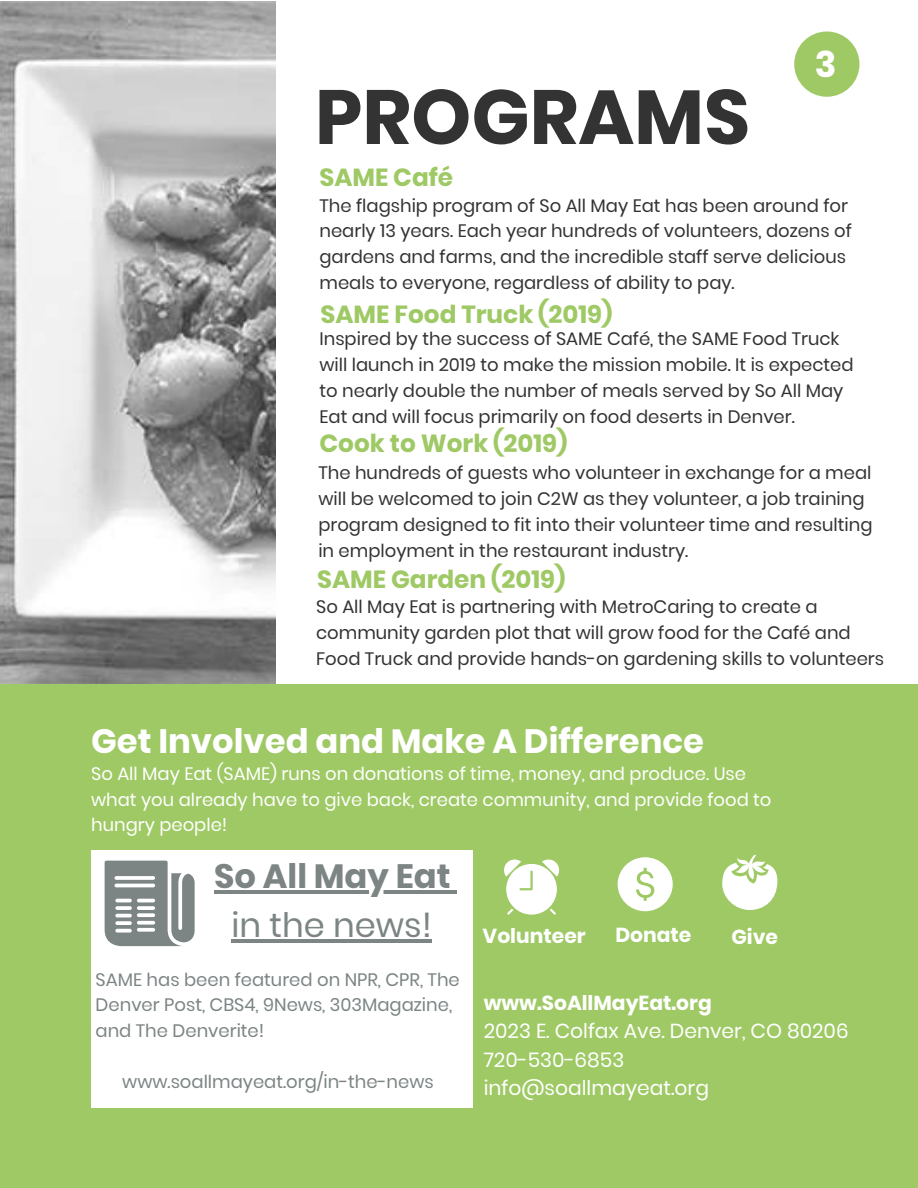
<style>
.page{position:relative;width:918px;height:1188px;background:#fff}
.page>*{position:absolute;margin:0;border:0;box-sizing:border-box;transform-origin:0 0}
.t1{font:700 76.5px "Poppins";color:#333}
.t2{font:700 36px "Poppins";color:#fff}
.t3{font:700 33.75px "Poppins";color:#fff}
.t4{font:700 33.75px "Poppins";color:#7c8484}
.t5{font:33.75px "Poppins";color:#7c8484}
.t6{font:700 24.75px "Poppins";color:#9ec964}
.t7{font:20.25px/28.2px "Poppins";color:#fff}
.t8{font:700 20.25px "Poppins";color:#fff}
.t9{font:18px/25.8px "Poppins";color:#333}
.t10{font:18px/25.8px "Poppins";color:#fff}
.t11{font:18px/25.8px "Poppins";color:#7c8484}
</style>
<div class="page">
<img style="left:0;top:1px;width:276px;height:683px">
<div style="left:0;top:684px;width:918px;height:504px;background:#9ec964"></div>
<div style="left:794px;top:31px;width:66px;height:66px;background:#9ec964;border-radius:50%"></div>
<svg style="left:504px;top:860px;width:55px;height:55px"></svg>
<div style="left:91px;top:850px;width:382px;height:258px;background:#fff"></div>
<svg style="left:618px;top:857px;width:55px;height:54px"></svg>
<svg style="left:722px;top:855px;width:55px;height:55px"></svg>
<hr style="left:214px;top:890px;width:237px;height:3px;background:#7c8484">
<svg style="left:451px;top:890px;width:6px;height:3px"></svg>
<hr style="left:231px;top:939px;width:201px;height:4px;background:#7c8484">
<svg style="left:105px;top:861px;width:90px;height:85px"></svg>
<h1 class="t1" style="left:315px;top:73px;width:437px">PROGRAMS</h1>
<h3 class="t6" style="left:320px;top:163px;width:135px">SAME Café</h3>
<h2 class="t2" style="left:815px;top:43px;width:23px">3</h2>
<p class="t9" style="left:320px;top:192px;width:534px">The flagship program of So All May Eat has been around for nearly 13 years. Each year hundreds of volunteers, dozens of gardens and farms, and the incredible staff serve delicious meals to everyone, regardless of ability to pay.</p>
<h3 class="t6" style="left:321px;top:300px;width:293px">SAME Food Truck (2019)</h3>
<p class="t9" style="left:320px;top:326px;width:536px">Inspired by the success of SAME Café, the SAME Food Truck will launch in 2019 to make the mission mobile. It is expected to nearly double the number of meals served by So All May Eat and will focus primarily on food deserts in Denver.</p>
<h3 class="t6" style="left:320px;top:429px;width:249px">Cook to Work (2019)</h3>
<p class="t9" style="left:318px;top:460px;width:556px">The hundreds of guests who volunteer in exchange for a meal will be welcomed to join C2W as they volunteer, a job training program designed to fit into their volunteer time and resulting in employment in the restaurant industry.</p>
<h3 class="t6" style="left:317px;top:565px;width:250px">SAME Garden (2019)</h3>
<p class="t9" style="left:316px;top:594px;width:570px">So All May Eat is partnering with MetroCaring to create a community garden plot that will grow food for the Café and<br>Food Truck and provide hands-on gardening skills to volunteers</p>
<h3 class="t3" style="left:91px;top:721px;width:615px">Get Involved and Make A Difference</h3>
<p class="t10" style="left:91px;top:761px;width:682px">So All May Eat (SAME) runs on donations of time, money, and produce. Use what you already have to give back, create community, and provide food to hungry people!</p>
<h3 class="t4" style="left:214px;top:856px;width:238px">So All May Eat</h3>
<h3 class="t5" style="left:231px;top:906px;width:202px">in the news!</h3>
<p class="t11" style="left:96px;top:966px;width:366px">SAME has been featured on NPR, CPR, The<br>Denver Post, CBS4, 9News, 303Magazine, and The Denverite!</p>
<p class="t11" style="left:122px;top:1069px;width:313px">www.soallmayeat.org/in-the-news</p>
<p class="t8" style="left:483px;top:924px;width:105px">Volunteer</p>
<p class="t8" style="left:615px;top:923px;width:78px">Donate</p>
<p class="t8" style="left:732px;top:925px;width:48px">Give</p>
<p class="t8" style="left:484px;top:991px;width:230px">www.SoAllMayEat.org</p>
<p class="t7" style="left:484px;top:1017px;width:366px">2023 E. Colfax Ave. Denver, CO 80206<br>720-530-6853 info@soallmayeat.org</p>
</div>
